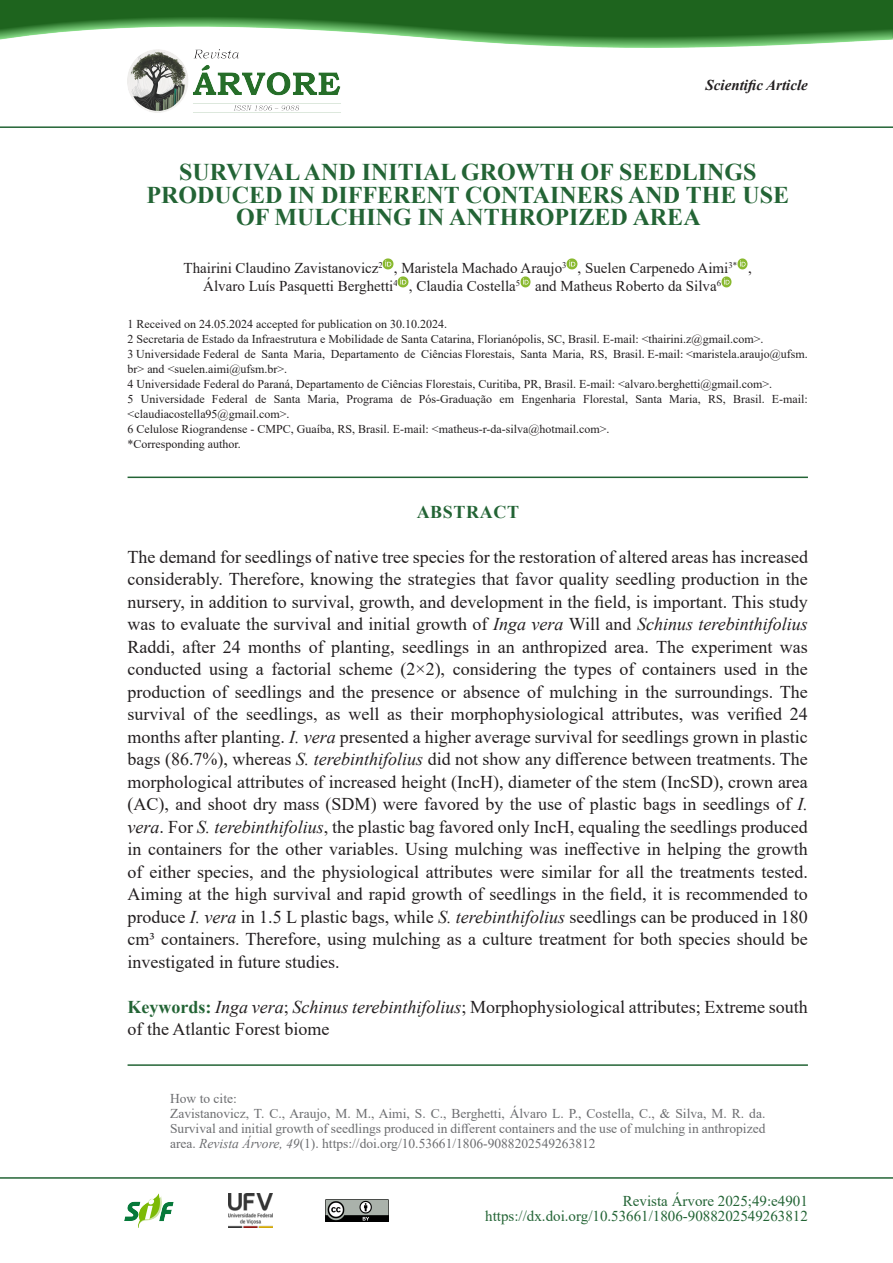
<style>
.page{position:relative;width:893px;height:1263px;background:#fff}
.page>*{position:absolute;margin:0;border:0;box-sizing:border-box;transform-origin:0 0}
.Título_Inglês{font:700 24px/22.5px "Times New Roman";color:#236435;text-align:center}
.Abstract{font:18px/22.5px "Times New Roman";color:#231f20;text-align:justify}
.Título_1{font:700 18px "Times New Roman";letter-spacing:.035em;color:#236435}
.Autoria{font:15px "Times New Roman";color:#231f20}
.Rodapé{font:15px "Times New Roman";color:#236435}
.Cabeçalho{font:italic 700 15px "Times New Roman";color:#231f20}
.Como_citar{font:13.5px/15px "Times New Roman";color:#6c6d70;text-align:justify}
.Vínculo{font:12px/15px "Times New Roman";color:#231f20}
.s1{font-style:italic}
.s2{font-weight:700;color:#236435}
</style>
<div class="page">
<img style="left:124px;top:1193px;width:50px;height:35px">
<img style="left:228px;top:1193px;width:44px;height:35px">
<img style="left:325px;top:1199px;width:63px;height:22px">
<svg style="left:383px;top:259px;width:10px;height:10px"></svg>
<svg style="left:567px;top:259px;width:10px;height:10px"></svg>
<svg style="left:737px;top:259px;width:11px;height:10px"></svg>
<svg style="left:398px;top:277px;width:10px;height:10px"></svg>
<svg style="left:520px;top:277px;width:11px;height:10px"></svg>
<svg style="left:721px;top:277px;width:11px;height:10px"></svg>
<hr style="left:128px;top:477px;width:680px;height:1px;background:#236435">
<hr style="left:128px;top:1064px;width:680px;height:2px;background:#236435">
<hr style="left:0;top:1177px;width:893px;height:2px;background:#236435">
<hr style="left:0;top:126px;width:893px;height:2px;background:#236435">
<img style="left:0;top:0;width:893px;height:47px">
<img style="left:128px;top:49px;width:213px;height:64px">
<p class="Cabeçalho" style="left:706px;top:75px;width:104px">Scientific Article</p>
<p class="Título_Inglês" style="left:146px;top:160px;width:644px">SURVIVAL AND INITIAL GROWTH OF SEEDLINGS<br>PRODUCED IN DIFFERENT CONTAINERS AND THE USE<br>OF MULCHING IN ANTHROPIZED AREA</p>
<p class="Autoria" style="left:183px;top:257px;width:570px">Thairini Claudino Zavistanovicz<sup>2</sup> , Maristela Machado Araujo<sup>3</sup> , Suelen Carpenedo Aimi<sup>3*</sup> ,</p>
<p class="Autoria" style="left:203px;top:275px;width:519px">Álvaro Luís Pasquetti Berghetti<sup>4</sup> , Claudia Costella<sup>5</sup> and Matheus Roberto da Silva<sup>6</sup></p>
<p class="Vínculo" style="left:128px;top:316px;width:321px">1 Received on 24.05.2024 accepted for publication on 30.10.2024.</p>
<p class="Vínculo" style="left:128px;top:331px;width:637px">2 Secretaria de Estado da Infraestrutura e Mobilidade de Santa Catarina, Florianópolis, SC, Brasil. E-mail: &lt;thairini.z@gmail.com&gt;.</p>
<p class="Vínculo" style="left:128px;top:346px;width:682px">3 Universidade Federal de Santa Maria, Departamento de Ciências Florestais, Santa Maria, RS, Brasil. E-mail: &lt;maristela.araujo@ufsm. br&gt; and &lt;suelen.aimi@ufsm.br&gt;.</p>
<p class="Vínculo" style="left:128px;top:376px;width:646px">4 Universidade Federal do Paraná, Departamento de Ciências Florestais, Curitiba, PR, Brasil. E-mail: &lt;alvaro.berghetti@gmail.com&gt;.</p>
<p class="Vínculo" style="left:128px;top:391px;width:682px">5 Universidade Federal de Santa Maria, Programa de Pós-Graduação em Engenharia Florestal, Santa Maria, RS, Brasil. E-mail: &lt;claudiacostella95@gmail.com&gt;.</p>
<p class="Vínculo" style="left:128px;top:421px;width:483px">6 Celulose Riograndense - CMPC, Guaíba, RS, Brasil. E-mail: &lt;matheus-r-da-silva@hotmail.com&gt;.</p>
<p class="Vínculo" style="left:128px;top:436px;width:115px">*Corresponding author.</p>
<p class="Título_1" style="left:417px;top:499px;width:104px">ABSTRACT</p>
<p class="Abstract" style="left:128px;top:545px;width:682px">The demand for seedlings of native tree species for the restoration of altered areas has increased considerably. Therefore, knowing the strategies that favor quality seedling production in the nursery, in addition to survival, growth, and development in the field, is important. This study was to evaluate the survival and initial growth of <span class="s1">Inga vera</span> Will and <span class="s1">Schinus terebinthifolius </span>Raddi, after 24 months of planting, seedlings in an anthropized area. The experiment was conducted using a factorial scheme (2×2), considering the types of containers used in the production of seedlings and the presence or absence of mulching in the surroundings. The survival of the seedlings, as well as their morphophysiological attributes, was verified 24 months after planting. <span class="s1">I. vera</span> presented a higher average survival for seedlings grown in plastic bags (86.7%), whereas <span class="s1">S. terebinthifolius</span> did not show any difference between treatments. The morphological attributes of increased height (IncH), diameter of the stem (IncSD), crown area (AC), and shoot dry mass (SDM) were favored by the use of plastic bags in seedlings of <span class="s1">I. vera</span>. For <span class="s1">S. terebinthifolius</span>, the plastic bag favored only IncH, equaling the seedlings produced in containers for the other variables. Using mulching was ineffective in helping the growth of either species, and the physiological attributes were similar for all the treatments tested.<br>Aiming at the high survival and rapid growth of seedlings in the field, it is recommended to produce <span class="s1">I. vera</span> in 1.5 L plastic bags, while <span class="s1">S. terebinthifolius</span> seedlings can be produced in 180 cm³ containers. Therefore, using mulching as a culture treatment for both species should be investigated in future studies.</p>
<p class="Abstract" style="left:128px;top:995px;width:682px"><span class="s2">Keywords:</span> <span class="s1">Inga vera</span>; <span class="s1">Schinus terebinthifolius</span>; Morphophysiological attributes; Extreme south of the Atlantic Forest biome</p>
<p class="Como_citar" style="left:170px;top:1090px;width:68px">How to cite:</p>
<p class="Como_citar" style="left:170px;top:1105px;width:597px">Zavistanovicz, T. C., Araujo, M. M., Aimi, S. C., Berghetti, Álvaro L. P., Costella, C., &amp; Silva, M. R. da.<br>Survival and initial growth of seedlings produced in different containers and the use of mulching in anthropized area. <span class="s1">Revista Árvore, 49</span>(1). https://doi.org/10.53661/1806-9088202549263812</p>
<p class="Rodapé" style="left:623px;top:1190px;width:186px">Revista Árvore 2025;49:e4901</p>
<p class="Rodapé" style="left:485px;top:1205px;width:324px">https://dx.doi.org/10.53661/1806-9088202549263812</p>
</div>
